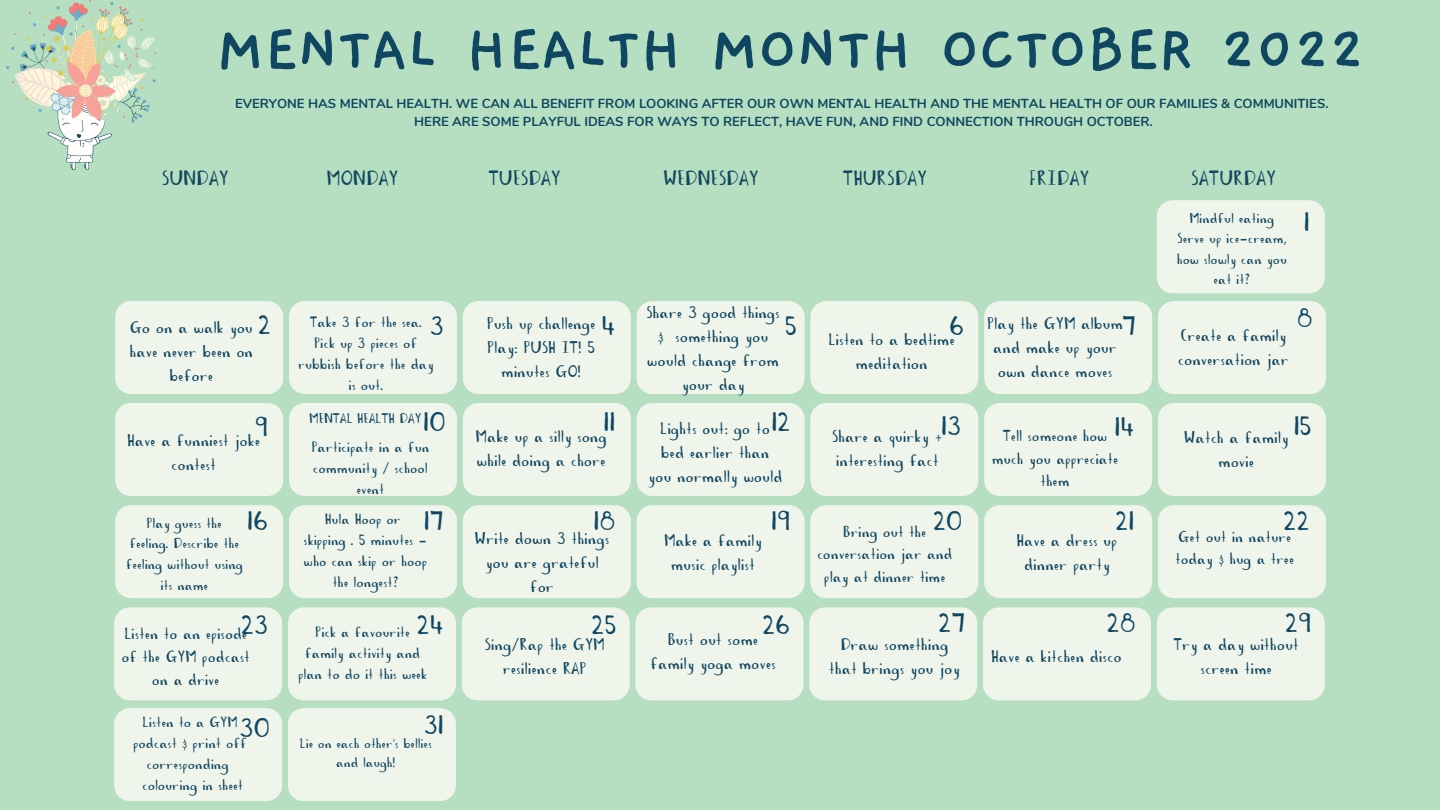
<style>
.page{position:relative;width:1440px;height:810px;background:#b6dec0}
.page>*{position:absolute;margin:0;border:0;box-sizing:border-box;transform-origin:0 0}
.t1{font:700 67.3px "Gaegu";color:#0f4661}
.t2{font:27.2px "GYM Trial";color:#0f4661}
.t3{font:21.1px "GYM Trial";color:#0f4661}
.t4{font:17.2px/24px "GYM Trial";color:#0f4661;text-align:center}
.t5{font:16.7px/23.2px "GYM Trial";color:#0f4661;text-align:center}
.t6{font:16.2px/22.5px "GYM Trial";color:#0f4661;text-align:center}
.t7{font:15.2px/21px "GYM Trial";color:#0f4661;text-align:center}
.t8{font:14.8px/20.2px "GYM Trial";color:#0f4661;text-align:center}
.t9{font:14.2px/19.5px "GYM Trial";color:#0f4661;text-align:center}
.t10{font:700 13.1px/18px "Nunito";color:#0f4661;text-align:center}
</style>
<div class="page">
<div style="left:115px;top:505px;width:168px;height:93px;background:#f0f5ec;border-radius:16px"></div>
<div style="left:289px;top:505px;width:168px;height:93px;background:#f0f5ec;border-radius:16px"></div>
<div style="left:463px;top:505px;width:168px;height:93px;background:#f0f5ec;border-radius:16px"></div>
<div style="left:637px;top:505px;width:168px;height:93px;background:#f0f5ec;border-radius:16px"></div>
<div style="left:810px;top:505px;width:168px;height:93px;background:#f0f5ec;border-radius:16px"></div>
<div style="left:984px;top:505px;width:168px;height:93px;background:#f0f5ec;border-radius:16px"></div>
<div style="left:1158px;top:505px;width:168px;height:93px;background:#f0f5ec;border-radius:16px"></div>
<div style="left:115px;top:301px;width:168px;height:93px;background:#f0f5ec;border-radius:16px"></div>
<div style="left:289px;top:301px;width:168px;height:93px;background:#f0f5ec;border-radius:16px"></div>
<div style="left:463px;top:301px;width:168px;height:93px;background:#f0f5ec;border-radius:16px"></div>
<div style="left:637px;top:301px;width:168px;height:93px;background:#f0f5ec;border-radius:16px"></div>
<div style="left:810px;top:301px;width:168px;height:93px;background:#f0f5ec;border-radius:16px"></div>
<div style="left:984px;top:301px;width:168px;height:93px;background:#f0f5ec;border-radius:16px"></div>
<div style="left:1158px;top:301px;width:168px;height:93px;background:#f0f5ec;border-radius:16px"></div>
<div style="left:115px;top:403px;width:168px;height:93px;background:#f0f5ec;border-radius:16px"></div>
<div style="left:289px;top:403px;width:168px;height:93px;background:#f0f5ec;border-radius:16px"></div>
<div style="left:463px;top:403px;width:168px;height:93px;background:#f0f5ec;border-radius:16px"></div>
<div style="left:637px;top:403px;width:168px;height:93px;background:#f0f5ec;border-radius:16px"></div>
<div style="left:810px;top:403px;width:168px;height:93px;background:#f0f5ec;border-radius:16px"></div>
<div style="left:984px;top:403px;width:168px;height:93px;background:#f0f5ec;border-radius:16px"></div>
<div style="left:1158px;top:403px;width:168px;height:93px;background:#f0f5ec;border-radius:16px"></div>
<div style="left:114px;top:607px;width:168px;height:93px;background:#f0f5ec;border-radius:16px"></div>
<div style="left:288px;top:607px;width:168px;height:93px;background:#f0f5ec;border-radius:16px"></div>
<div style="left:462px;top:607px;width:168px;height:93px;background:#f0f5ec;border-radius:16px"></div>
<div style="left:636px;top:607px;width:168px;height:93px;background:#f0f5ec;border-radius:16px"></div>
<div style="left:809px;top:607px;width:168px;height:93px;background:#f0f5ec;border-radius:16px"></div>
<div style="left:983px;top:607px;width:168px;height:93px;background:#f0f5ec;border-radius:16px"></div>
<div style="left:1157px;top:607px;width:168px;height:93px;background:#f0f5ec;border-radius:16px"></div>
<div style="left:114px;top:708px;width:168px;height:93px;background:#f0f5ec;border-radius:16px"></div>
<div style="left:288px;top:708px;width:168px;height:93px;background:#f0f5ec;border-radius:16px"></div>
<div style="left:1157px;top:200px;width:168px;height:93px;background:#f0f5ec;border-radius:16px"></div>
<img style="left:6px;top:0;width:150px;height:170px">
<h1 class="t1" style="left:216px;top:16px;width:1150px">MENTAL HEALTH MONTH OCTOBER 2022</h1>
<p class="t10" style="left:235px;top:94px;width:1095px">EVERYONE HAS MENTAL HEALTH. WE CAN ALL BENEFIT FROM LOOKING AFTER OUR OWN MENTAL HEALTH AND THE MENTAL HEALTH OF OUR FAMILIES &amp; COMMUNITIES.<br>HERE ARE SOME PLAYFUL IDEAS FOR WAYS TO REFLECT, HAVE FUN, AND FIND CONNECTION THROUGH OCTOBER.</p>
<p class="t3" style="left:161px;top:168px;width:69px">SUNDAY</p>
<p class="t3" style="left:327px;top:168px;width:74px">MONDAY</p>
<p class="t3" style="left:488px;top:168px;width:74px">TUESDAY</p>
<p class="t3" style="left:663px;top:168px;width:97px">WEDNESDAY</p>
<p class="t3" style="left:843px;top:168px;width:86px">THURSDAY</p>
<p class="t3" style="left:1029px;top:168px;width:62px">FRIDAY</p>
<p class="t3" style="left:1191px;top:168px;width:87px">SATURDAY</p>
<p class="t8" style="left:1177px;top:209px;width:112px">Mindful eating<br>Serve up ice-cream, how slowly can you eat it?</p>
<h2 class="t2" style="left:1304px;top:209px;width:7px">1</h2>
<h2 class="t2" style="left:258px;top:312px;width:15px">2</h2>
<p class="t4" style="left:130px;top:317px;width:125px">Go on a walk you have never been on before</p>
<p class="t4" style="left:646px;top:302px;width:135px">Share 3 good things &amp; something you would change from your day</p>
<p class="t7" style="left:298px;top:313px;width:137px">Take 3 for the sea.<br>Pick up 3 pieces of rubbish before the day is out.</p>
<h2 class="t2" style="left:430px;top:314px;width:15px">3</h2>
<h2 class="t2" style="left:602px;top:314px;width:15px">4</h2>
<h2 class="t2" style="left:785px;top:314px;width:14px">5</h2>
<h2 class="t2" style="left:949px;top:314px;width:16px">6</h2>
<p class="t4" style="left:487px;top:313px;width:110px">Push up challenge<br>Play: PUSH IT! 5 minutes GO!</p>
<p class="t4" style="left:829px;top:329px;width:128px">Listen to a bedtime meditation</p>
<h2 class="t2" style="left:1122px;top:314px;width:16px">7</h2>
<h2 class="t2" style="left:1297px;top:305px;width:18px">8</h2>
<p class="t4" style="left:987px;top:313px;width:137px">Play the GYM album and make up your own dance moves</p>
<p class="t4" style="left:1178px;top:325px;width:113px;text-align:left">Create a family conversation jar</p>
<h2 class="t2" style="left:423px;top:409px;width:24px">10</h2>
<h2 class="t2" style="left:604px;top:409px;width:13px">11</h2>
<h2 class="t2" style="left:771px;top:409px;width:21px">12</h2>
<h2 class="t2" style="left:941px;top:413px;width:21px">13</h2>
<p class="t9" style="left:309px;top:410px;width:114px">MENTAL HEALTH DAY</p>
<h2 class="t2" style="left:255px;top:414px;width:15px">9</h2>
<h2 class="t2" style="left:1115px;top:414px;width:21px">14</h2>
<h2 class="t2" style="left:1294px;top:413px;width:20px">15</h2>
<p class="t4" style="left:648px;top:418px;width:136px">Lights out: go to bed earlier than you normally would</p>
<p class="t4" style="left:832px;top:426px;width:113px;text-align:left">Share a quirky + interesting fact</p>
<p class="t6" style="left:992px;top:426px;width:128px">Tell someone how much you appreciate them</p>
<p class="t4" style="left:476px;top:426px;width:133px;text-align:left">Make up a silly song while doing a chore</p>
<p class="t4" style="left:1184px;top:427px;width:106px">Watch a family movie</p>
<p class="t4" style="left:127px;top:430px;width:135px">Have a funniest joke contest</p>
<p class="t7" style="left:311px;top:438px;width:119px">Participate in a fun community / school event</p>
<h2 class="t2" style="left:247px;top:508px;width:22px">16</h2>
<p class="t8" style="left:126px;top:514px;width:119px;line-height:20.7px">Play guess the feeling. Describe the feeling without using its name</p>
<h2 class="t2" style="left:424px;top:508px;width:22px">17</h2>
<h2 class="t2" style="left:593px;top:508px;width:23px">18</h2>
<h2 class="t2" style="left:771px;top:508px;width:21px">19</h2>
<h2 class="t2" style="left:933px;top:508px;width:31px">20</h2>
<p class="t7" style="left:304px;top:510px;width:125px">Hula Hoop or<br>skipping . 5 minutes - who can skip or hoop the longest?</p>
<p class="t6" style="left:817px;top:521px;width:137px">Bring out the conversation jar and play at dinner time</p>
<p class="t4" style="left:475px;top:528px;width:136px">Write down 3 things you are grateful for</p>
<p class="t4" style="left:664px;top:530px;width:99px">Make a family music playlist</p>
<h2 class="t2" style="left:1115px;top:508px;width:21px">21</h2>
<h2 class="t2" style="left:1283px;top:508px;width:28px">22</h2>
<p class="t6" style="left:1175px;top:527px;width:121px;text-align:left">Get out in nature today &amp; hug a tree</p>
<p class="t4" style="left:1017px;top:530px;width:102px">Have a dress up dinner party</p>
<h2 class="t2" style="left:417px;top:612px;width:28px">24</h2>
<h2 class="t2" style="left:591px;top:612px;width:27px">25</h2>
<h2 class="t2" style="left:762px;top:612px;width:30px">26</h2>
<h2 class="t2" style="left:938px;top:610px;width:29px">27</h2>
<h2 class="t2" style="left:241px;top:612px;width:29px">23</h2>
<h2 class="t2" style="left:1107px;top:610px;width:31px">28</h2>
<p class="t7" style="left:298px;top:623px;width:131px">Pick a favourite family activity and plan to do it this week</p>
<p class="t5" style="left:122px;top:623px;width:130px">Listen to an episode of the GYM podcast on a drive</p>
<p class="t7" style="left:133px;top:713px;width:116px">Listen to a GYM podcast &amp; print off corresponding colouring in sheet</p>
<p class="t4" style="left:650px;top:629px;width:127px">Bust out some family yoga moves</p>
<p class="t4" style="left:484px;top:634px;width:122px">Sing/Rap the GYM resilience RAP</p>
<p class="t4" style="left:829px;top:634px;width:132px">Draw something that brings you joy</p>
<p class="t4" style="left:991px;top:646px;width:132px">Have a kitchen disco</p>
<h2 class="t2" style="left:239px;top:715px;width:32px">30</h2>
<h2 class="t2" style="left:424px;top:712px;width:21px">31</h2>
<p class="t9" style="left:300px;top:735px;width:133px">Lie on each other's bellies and laugh!</p>
<h2 class="t2" style="left:1285px;top:610px;width:28px">29</h2>
<p class="t4" style="left:1174px;top:634px;width:127px">Try a day without screen time</p>
</div>
